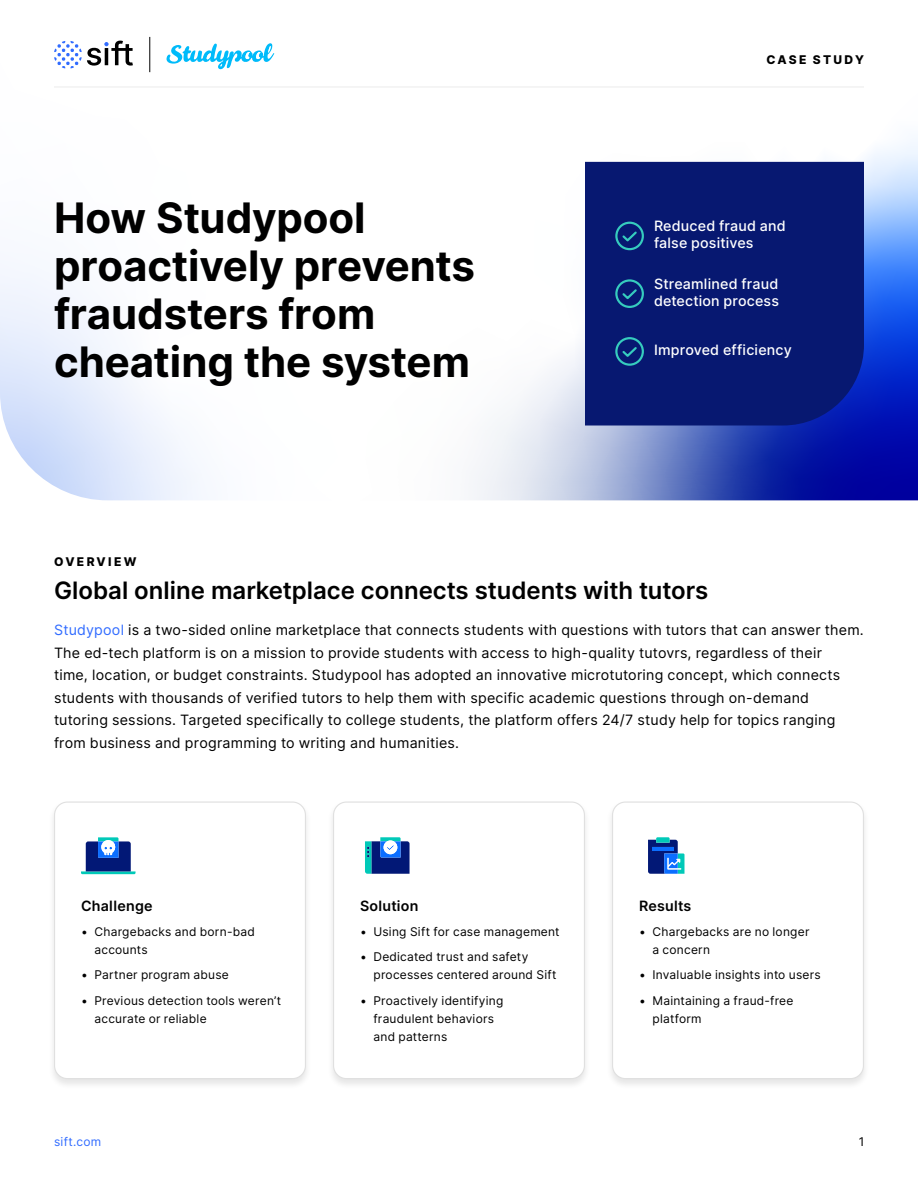
<style>
.page{position:relative;width:918px;height:1188px;background:#fff}
.page>*{position:absolute;margin:0;border:0;box-sizing:border-box;transform-origin:0 0}
.t1{font:700 42px/48px "Inter";letter-spacing:-.005em;color:#000}
.t2{font:600 24px "Inter";color:#000}
.t3{font:14.25px/22.5px "Inter";letter-spacing:.015em;color:#000}
.t4{font:500 14.25px/17.1px "Inter";letter-spacing:.01em;color:#fff}
.t5{font:600 14.25px "Inter";letter-spacing:.02em;color:#000}
.t6{font:12px/18px "Inter";letter-spacing:.02em;color:#000}
.t7{font:800 12px "Inter";letter-spacing:.185em;color:#000}
.t8{font:12px "Inter";letter-spacing:.025em;color:#316cff}
.s1{color:#316cff}
</style>
<div class="page">
<svg style="left:0;top:36px;width:918px;height:464px"></svg>
<svg style="left:54px;top:41px;width:79px;height:27px"></svg>
<svg style="left:165px;top:41px;width:111px;height:30px"></svg>
<hr style="left:54px;top:87px;width:810px;height:1px;background:#ebebeb">
<hr style="left:149px;top:37px;width:1px;height:35px;background:#000">
<div style="left:585px;top:162px;width:279px;height:264px;background:#071871"></div>
<svg style="left:620px;top:230px;width:19px;height:13px"></svg>
<div style="left:615px;top:222px;width:29px;height:28px;border:2px solid #36ccbe;border-radius:50%"></div>
<svg style="left:620px;top:287px;width:19px;height:14px"></svg>
<div style="left:615px;top:279px;width:29px;height:29px;border:2px solid #36ccbe;border-radius:50%"></div>
<svg style="left:620px;top:345px;width:19px;height:14px"></svg>
<div style="left:615px;top:337px;width:29px;height:29px;border:2px solid #36ccbe;border-radius:50%"></div>
<div style="left:48px;top:800px;width:264px;height:289px;background:#000;opacity:.1"></div>
<div style="left:55px;top:802px;width:250px;height:277px;background:#fff;border-radius:13px"></div>
<div style="left:54px;top:802px;width:252px;height:277px;border:1px solid #e0e0e0;border-radius:13px"></div>
<svg style="left:81px;top:837px;width:55px;height:37px"></svg>
<div style="left:327px;top:800px;width:264px;height:289px;background:#000;opacity:.1"></div>
<div style="left:334px;top:802px;width:250px;height:277px;background:#fff;border-radius:13px"></div>
<div style="left:333px;top:802px;width:252px;height:277px;border:1px solid #e0e0e0;border-radius:13px"></div>
<svg style="left:365px;top:837px;width:45px;height:37px;background:#3269a9"></svg>
<div style="left:606px;top:800px;width:264px;height:289px;background:#000;opacity:.1"></div>
<div style="left:613px;top:802px;width:250px;height:277px;background:#fff;border-radius:13px"></div>
<div style="left:612px;top:802px;width:252px;height:277px;border:1px solid #e0e0e0;border-radius:13px"></div>
<svg style="left:648px;top:837px;width:36px;height:37px"></svg>
<h1 class="t1" style="left:54px;top:192px;width:423px">How Studypool proactively prevents fraudsters from cheating the system</h1>
<p class="t7" style="left:767px;top:50px;width:99px">CASE STUDY</p>
<p class="t4" style="left:654px;top:217px;width:133px">Reduced fraud and false positives</p>
<p class="t4" style="left:654px;top:275px;width:127px">Streamlined fraud detection process</p>
<p class="t4" style="left:654px;top:341px;width:139px">Improved efficiency</p>
<p class="t7" style="left:54px;top:553px;width:84px">OVERVIEW</p>
<h2 class="t2" style="left:54px;top:572px;width:656px">Global online marketplace connects students with tutors</h2>
<p class="t3" style="left:54px;top:618px;width:811px"><span class="s1">Studypool</span> is a two-sided online marketplace that connects students with questions with tutors that can answer them.<br>The ed-tech platform is on a mission to provide students with access to high-quality tutovrs, regardless of their<br>time, location, or budget constraints. Studypool has adopted an innovative microtutoring concept, which connects students with thousands of verified tutors to help them with specific academic questions through on-demand tutoring sessions. Targeted specifically to college students, the platform offers 24/7 study help for topics ranging from business and programming to writing and humanities.</p>
<p class="t5" style="left:81px;top:896px;width:73px">Challenge</p>
<p class="t6" style="left:94px;top:922px;width:162px;text-indent:-14px">• Chargebacks and born-bad accounts</p>
<p class="t6" style="left:81px;top:966px;width:149px">• Partner program abuse</p>
<p class="t6" style="left:94px;top:991px;width:188px;text-indent:-14px">• Previous detection tools weren’t accurate or reliable</p>
<p class="t5" style="left:360px;top:896px;width:60px">Solution</p>
<p class="t6" style="left:360px;top:922px;width:201px">• Using Sift for case management</p>
<p class="t6" style="left:374px;top:948px;width:185px;text-indent:-14px">• Dedicated trust and safety processes centered around Sift</p>
<p class="t6" style="left:374px;top:991px;width:132px;text-indent:-14px">• Proactively identifying fraudulent behaviors and patterns</p>
<p class="t5" style="left:639px;top:896px;width:54px">Results</p>
<p class="t6" style="left:652px;top:922px;width:159px;text-indent:-14px">• Chargebacks are no longer a concern</p>
<p class="t6" style="left:639px;top:966px;width:183px">• Invaluable insights into users</p>
<p class="t6" style="left:652px;top:991px;width:142px;text-indent:-14px">• Maintaining a fraud-free platform</p>
<p class="t8" style="left:54px;top:1133px;width:49px">sift.com</p>
<p class="t6" style="left:859px;top:1132px;width:7px">1</p>
</div>
